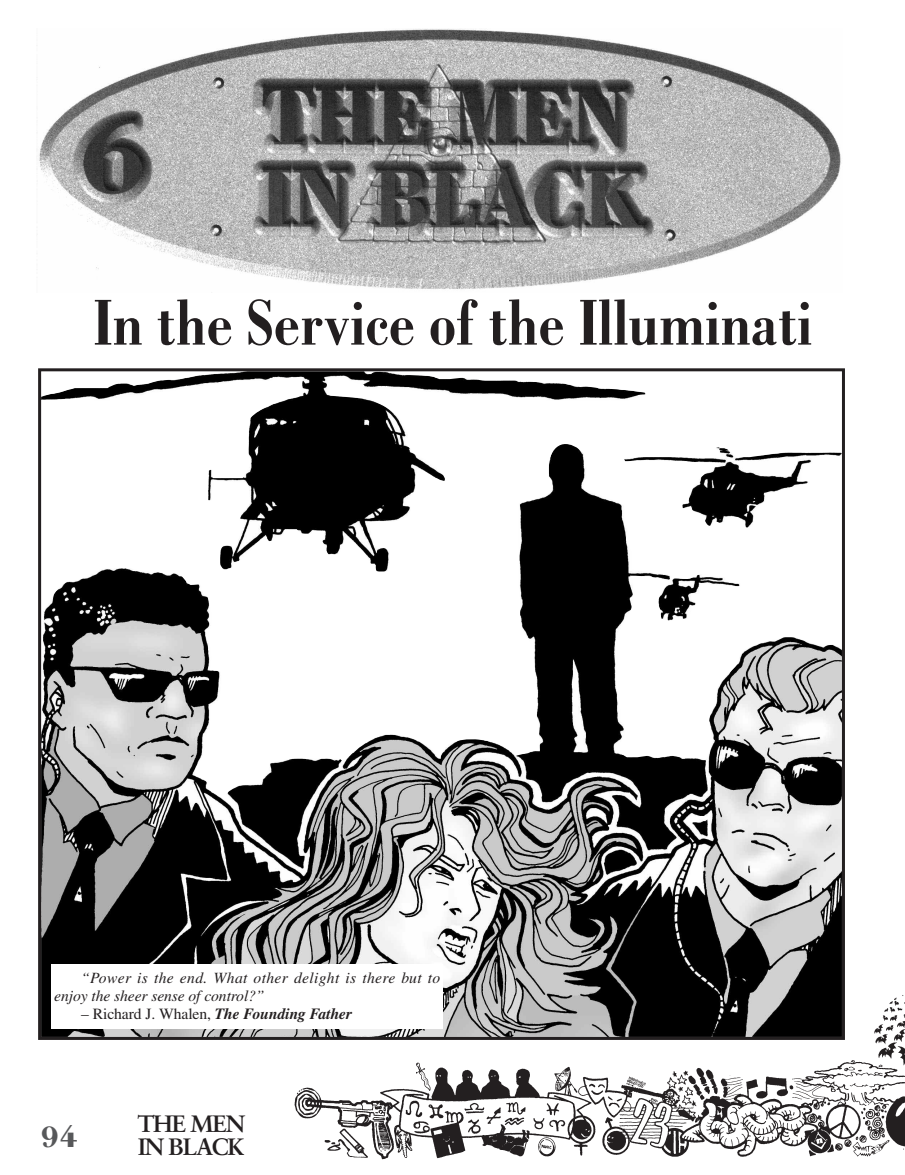
<style>
.page{position:relative;width:905px;height:1175px;background:#fff}
.page>*{position:absolute;margin:0;border:0;box-sizing:border-box;transform-origin:0 0}
.t1{font:700 condensed 69px "Bodoni";color:#231f20}
.t2{font:700 30px "Bodoni Old Face BE";color:#57585a}
.t3{font:700 23.7px/22.5px "Sabon";letter-spacing:-.055em;color:#231f20}
.t4{font:italic 15.6px/18px "Times";letter-spacing:.02em;color:#231f20}
.t5{font:15.6px "Times";letter-spacing:-.005em;color:#231f20}
.s1{font-weight:700;font-style:italic}
</style>
<div class="page">
<img style="left:294px;top:989px;width:610px;height:171px">
<img style="left:42px;top:372px;width:798px;height:664px">
<div style="left:38px;top:368px;width:806px;height:672px;border:3px solid #231f20"></div>
<div style="left:51px;top:964px;width:392px;height:65px;background:#fff"></div>
<img style="left:39px;top:29px;width:802px;height:260px">
<h1 class="t1" style="left:93px;top:300px;width:720px">In the Service of the Illuminati</h1>
<p class="t4" style="left:54px;top:969px;width:387px;text-indent:27px">“Power is the end. What other delight is there but to enjoy the sheer sense of control?”</p>
<p class="t5" style="left:81px;top:1007px;width:272px">– Richard J. Whalen, <span class="s1">The Founding Father</span></p>
<h2 class="t2" style="left:41px;top:1124px;width:39px">94</h2>
<h3 class="t3" style="left:137px;top:1114px;width:109px">THE MEN<br>IN BLACK</h3>
</div>
